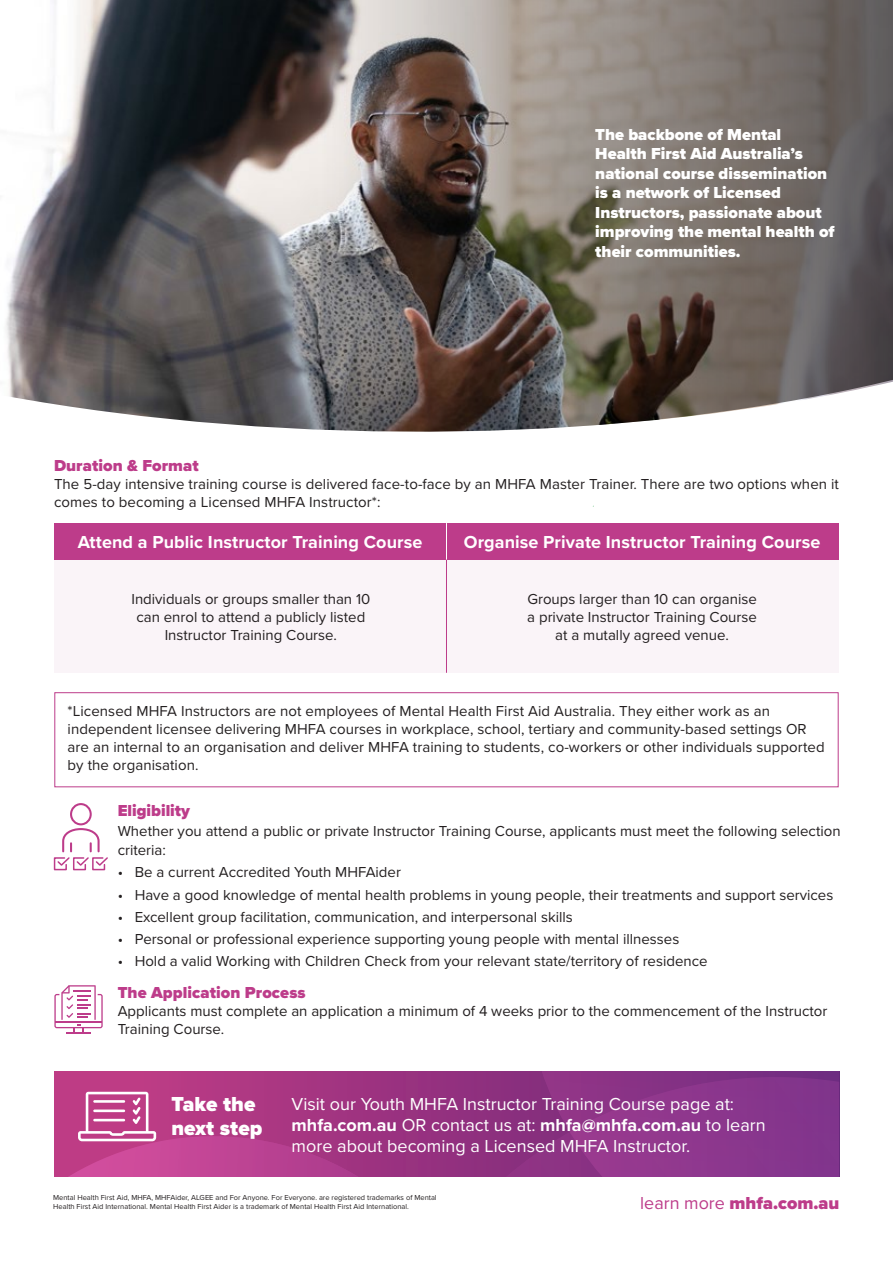
<style>
.page{position:relative;width:893px;height:1263px;background:#fff}
.page>*{position:absolute;margin:0;border:0;box-sizing:border-box;transform-origin:0 0}
.t1{font:900 21px/24px "Proxima Nova";letter-spacing:.005em;color:#fff}
.t2{font:18px/21px "Proxima Nova";color:#fff}
.t3{font:700 18px "Proxima Nova";letter-spacing:.005em;color:#fff}
.t4{font:900 18px "Proxima Nova";color:#bd3c8a}
.t5{font:900 16.5px/19.5px "Proxima Nova";color:#fff}
.t6{font:900 16.5px "Proxima Nova";letter-spacing:.005em;color:#bd3c8a}
.t7{font:15px/18px "Proxima Nova";color:#231f20}
.t8{font:7.5px/9px "Proxima Nova";color:#231f20}
.s1{font-weight:700}
.s2{font-weight:400}
</style>
<div class="page">
<svg style="left:6px;top:0;width:887px;height:432px;background:#736e6b"></svg>
<svg style="left:55px;top:1072px;width:470px;height:20px;background:#ae3883"></svg>
<svg style="left:384px;top:1077px;width:141px;height:100px;background:#8d2f7e"></svg>
<svg style="left:525px;top:1072px;width:314px;height:105px;background:#8a3589"></svg>
<svg style="left:55px;top:1092px;width:431px;height:85px;background:#af3e89"></svg>
<hr style="left:93px;top:1109px;width:32px;height:3px;background:#fff">
<div style="left:54px;top:523px;width:785px;height:37px;background:#bd3c8a"></div>
<div style="left:54px;top:560px;width:785px;height:113px;background:#faf4f8"></div>
<hr style="left:446px;top:523px;width:1px;height:37px;background:#fff">
<hr style="left:446px;top:560px;width:1px;height:113px;background:#bd3c8a">
<div style="left:70px;top:803px;width:22px;height:22px;border:2px solid #bd3c8a;border-radius:50%"></div>
<svg style="left:53px;top:828px;width:55px;height:43px"></svg>
<svg style="left:54px;top:985px;width:49px;height:48px"></svg>
<div style="left:54px;top:692px;width:784px;height:95px;border:1px solid #bd3c8a"></div>
<p class="t5" style="left:595px;top:124px;width:241px">The backbone of Mental<br>Health First Aid Australia’s national course dissemination is a network of Licensed<br>Instructors, passionate about improving the mental health of their communities.</p>
<p class="t6" style="left:54px;top:453px;width:146px">Duration &amp; Format</p>
<p class="t7" style="left:54px;top:474px;width:786px">The 5-day intensive training course is delivered face-to-face by an MHFA Master Trainer. There are two options when it comes to becoming a Licensed MHFA Instructor*:</p>
<p class="t3" style="left:78px;top:529px;width:346px">Attend a Public Instructor Training Course</p>
<p class="t3" style="left:464px;top:529px;width:358px">Organise Private Instructor Training Course</p>
<p class="t7" style="left:131px;top:589px;width:240px;text-align:center">Individuals or groups smaller than 10 can enrol to attend a publicly listed<br>Instructor Training Course.</p>
<p class="t7" style="left:527px;top:589px;width:231px;text-align:center">Groups larger than 10 can organise a private Instructor Training Course at a mutally agreed venue.</p>
<p class="t7" style="left:68px;top:702px;width:758px">*Licensed MHFA Instructors are not employees of Mental Health First Aid Australia. They either work as an independent licensee delivering MHFA courses in workplace, school, tertiary and community-based settings OR are an internal to an organisation and deliver MHFA training to students, co-workers or other individuals supported by the organisation.</p>
<p class="t6" style="left:118px;top:798px;width:74px">Eligibility</p>
<p class="t7" style="left:118px;top:820px;width:724px;line-height:19.5px">Whether you attend a public or private Instructor Training Course, applicants must meet the following selection criteria:</p>
<p class="t7" style="left:118px;top:863px;width:285px">• Be a current Accredited Youth MHFAider</p>
<p class="t7" style="left:118px;top:885px;width:717px">• Have a good knowledge of mental health problems in young people, their treatments and support services</p>
<p class="t7" style="left:118px;top:907px;width:457px">• Excellent group facilitation, communication, and interpersonal skills</p>
<p class="t7" style="left:118px;top:929px;width:563px">• Personal or professional experience supporting young people with mental illnesses</p>
<p class="t7" style="left:118px;top:952px;width:591px">• Hold a valid Working with Children Check from your relevant state/territory of residence</p>
<p class="t6" style="left:118px;top:980px;width:189px">The Application Process</p>
<p class="t7" style="left:118px;top:1001px;width:711px">Applicants must complete an application a minimum of 4 weeks prior to the commencement of the Instructor<br>Training Course.</p>
<h1 class="t1" style="left:171px;top:1091px;width:93px">Take the next step</h1>
<p class="t2" style="left:292px;top:1093px;width:476px">Visit our Youth MHFA Instructor Training Course page at: <span class="s1">mhfa.com.au</span> OR contact us at: <span class="s1">mhfa@mhfa.com.au</span> to learn more about becoming a Licensed MHFA Instructor.</p>
<p class="t8" style="left:53px;top:1192px;width:385px">Mental Health First Aid, MHFA, MHFAider, ALGEE and For Anyone. For Everyone. are registered trademarks of Mental<br>Health First Aid International. Mental Health First Aider is a trademark of Mental Health First Aid International.</p>
<p class="t4" style="left:640px;top:1190px;width:201px"><span class="s2">learn more</span> mhfa.com.au</p>
</div>
